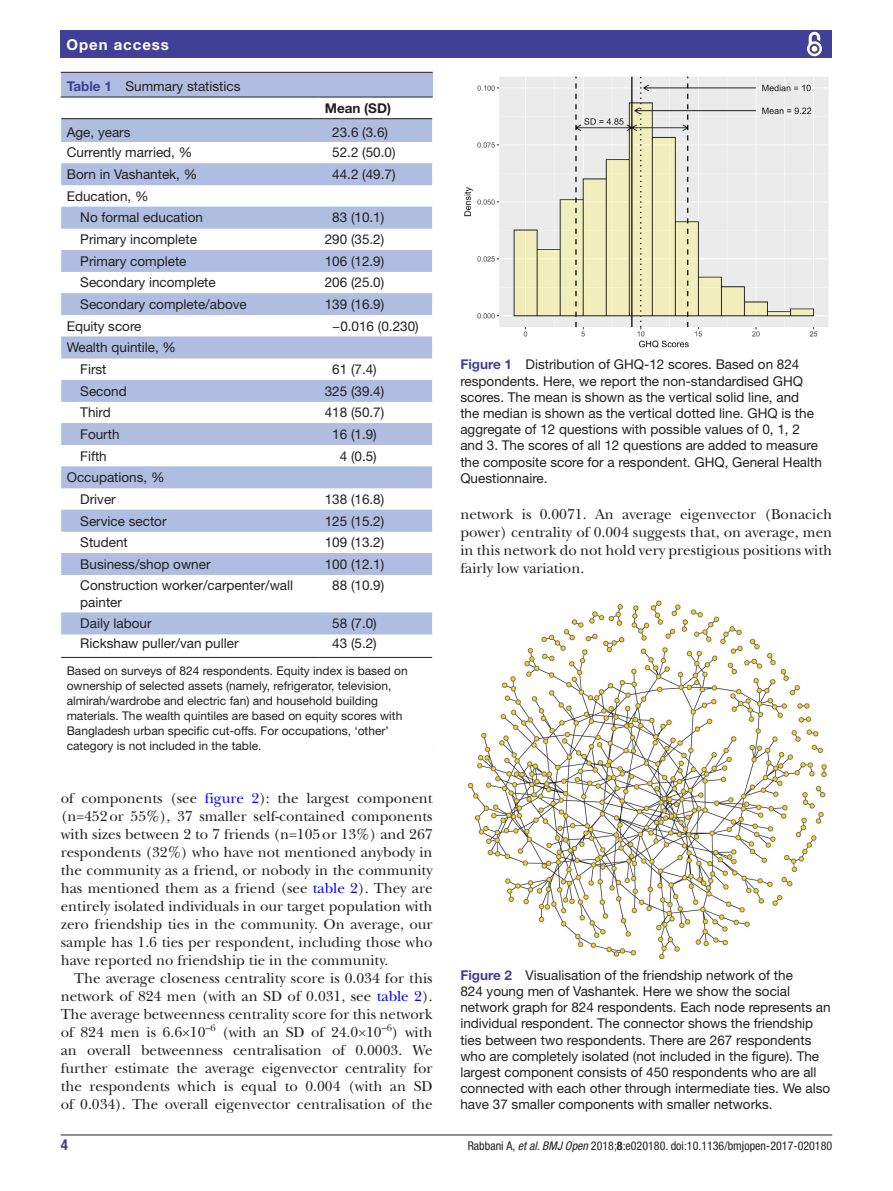
<style>
.page{position:relative;width:893px;height:1191px;background:#fff}
.page>*{position:absolute;margin:0;border:0;box-sizing:border-box;transform-origin:0 0}
.t1{font:15px/18px "New Baskerville";color:#231f20;text-align:justify}
.t2{font:700 15px "Helvetica Neue LT Std";letter-spacing:.065em;color:#fff}
.t3{font:700 condensed 15px "Helvetica Neue LT Std";color:#414099}
.t4{font:13.5px/16.2px "Helvetica Neue LT Std";color:#231f20}
.t5{font:700 13.5px "Helvetica Neue LT Std";color:#231f20}
.t6{font:12px/15px "Helvetica Neue LT Std";color:#231f20}
.t7{font:condensed 12px "Helvetica Neue LT Std";color:#231f20}
.t8{font:9.9px "New Baskerville";color:#231f20}
.s1{font-weight:700;color:#414099}
.s2{color:#00f}
.s3{font-style:italic}
.s4{font-weight:700}
</style>
<div class="page">
<hr style="left:61px;top:1134px;width:771px;height:1px;background:#231f20">
<div style="left:61px;top:31px;width:771px;height:27px;background:#414099"></div>
<svg style="left:807px;top:31px;width:15px;height:26px"></svg>
<img style="left:467px;top:600px;width:360px;height:360px">
<div style="left:61px;top:73px;width:372px;height:677px;background:#afbde1"></div>
<hr style="left:61px;top:72px;width:372px;height:1px;background:#231f20">
<div style="left:61px;top:98px;width:371px;height:652px;background:#fff"></div>
<svg style="left:61px;top:119px;width:371px;height:515px"></svg>
<hr style="left:61px;top:97px;width:258px;height:1px;background:#231f20">
<hr style="left:61px;top:118px;width:258px;height:1px;background:#231f20">
<hr style="left:319px;top:97px;width:114px;height:1px;background:#231f20">
<hr style="left:319px;top:118px;width:113px;height:1px;background:#231f20">
<hr style="left:61px;top:657px;width:258px;height:1px;background:#231f20">
<hr style="left:319px;top:657px;width:113px;height:1px;background:#231f20">
<svg style="left:432px;top:97px;width:1px;height:478px"></svg>
<hr style="left:432px;top:575px;width:1px;height:37px;background:#fff">
<svg style="left:432px;top:612px;width:1px;height:45px"></svg>
<hr style="left:432px;top:657px;width:1px;height:93px;background:#fff">
<hr style="left:67px;top:749px;width:366px;height:2px;background:#fff">
<img style="left:464px;top:76px;width:365px;height:272px">
<p class="t2" style="left:66px;top:35px;width:104px">Open access</p>
<p class="t4" style="left:67px;top:78px;width:175px"><span class="s1">Table 1</span> Summary statistics</p>
<p class="t5" style="left:325px;top:99px;width:68px">Mean (SD)</p>
<p class="t4" style="left:67px;top:124px;width:65px">Age, years</p>
<p class="t4" style="left:332px;top:124px;width:57px">23.6 (3.6)</p>
<p class="t4" style="left:67px;top:144px;width:127px">Currently married, %</p>
<p class="t4" style="left:332px;top:144px;width:65px">52.2 (50.0)</p>
<p class="t4" style="left:67px;top:166px;width:132px">Born in Vashantek, %</p>
<p class="t4" style="left:332px;top:166px;width:65px">44.2 (49.7)</p>
<p class="t4" style="left:80px;top:185px;width:124px;line-height:21.6px;text-indent:-14px">Education, %<br>No formal education</p>
<p class="t4" style="left:332px;top:209px;width:54px">83 (10.1)</p>
<p class="t4" style="left:80px;top:231px;width:118px">Primary incomplete</p>
<p class="t4" style="left:325px;top:231px;width:61px">290 (35.2)</p>
<p class="t4" style="left:80px;top:253px;width:108px">Primary complete</p>
<p class="t4" style="left:325px;top:253px;width:61px">106 (12.9)</p>
<p class="t4" style="left:80px;top:274px;width:137px">Secondary incomplete</p>
<p class="t4" style="left:325px;top:274px;width:61px">206 (25.0)</p>
<p class="t4" style="left:80px;top:296px;width:168px">Secondary complete/above</p>
<p class="t4" style="left:325px;top:296px;width:61px">139 (16.9)</p>
<p class="t4" style="left:67px;top:317px;width:76px">Equity score</p>
<p class="t4" style="left:332px;top:317px;width:88px">−0.016 (0.230)</p>
<p class="t4" style="left:80px;top:336px;width:97px;line-height:21.6px;text-indent:-14px">Wealth quintile, %<br>First</p>
<p class="t4" style="left:332px;top:361px;width:46px">61 (7.4)</p>
<p class="t4" style="left:80px;top:382px;width:48px">Second</p>
<p class="t4" style="left:325px;top:382px;width:61px">325 (39.4)</p>
<p class="t4" style="left:80px;top:404px;width:32px">Third</p>
<p class="t4" style="left:325px;top:404px;width:61px">418 (50.7)</p>
<p class="t4" style="left:80px;top:426px;width:41px">Fourth</p>
<p class="t4" style="left:332px;top:426px;width:46px">16 (1.9)</p>
<p class="t4" style="left:80px;top:447px;width:28px">Fifth</p>
<p class="t4" style="left:340px;top:447px;width:39px">4 (0.5)</p>
<p class="t4" style="left:80px;top:466px;width:86px;line-height:21.6px;text-indent:-14px">Occupations, %<br>Driver</p>
<p class="t4" style="left:325px;top:491px;width:61px">138 (16.8)</p>
<p class="t4" style="left:80px;top:512px;width:88px">Service sector</p>
<p class="t4" style="left:325px;top:512px;width:61px">125 (15.2)</p>
<p class="t4" style="left:80px;top:534px;width:49px">Student</p>
<p class="t4" style="left:325px;top:534px;width:61px">109 (13.2)</p>
<p class="t4" style="left:80px;top:556px;width:132px">Business/shop owner</p>
<p class="t4" style="left:325px;top:556px;width:61px">100 (12.1)</p>
<p class="t4" style="left:80px;top:577px;width:214px">Construction worker/carpenter/wall painter</p>
<p class="t4" style="left:332px;top:577px;width:54px">88 (10.9)</p>
<p class="t4" style="left:80px;top:615px;width:73px">Daily labour</p>
<p class="t4" style="left:332px;top:615px;width:46px">58 (7.0)</p>
<p class="t4" style="left:80px;top:635px;width:160px">Rickshaw puller/van puller</p>
<p class="t4" style="left:332px;top:635px;width:46px">43 (5.2)</p>
<p class="t6" style="left:67px;top:663px;width:342px">Based on surveys of 824 respondents. Equity index is based on ownership of selected assets (namely, refrigerator, television, almirah/wardrobe and electric fan) and household building materials. The wealth quintiles are based on equity scores with Bangladesh urban specific cut-offs. For occupations, ‘other’ category is not included in the table.</p>
<p class="t1" style="left:61px;top:789px;width:373px">of components (see <span class="s2">figure 2</span>): the largest component (n=452or 55%), 37 smaller self-contained components with sizes between 2 to 7 friends (n=105or 13%) and 267 respondents (32%) who have not mentioned anybody in the community as a friend, or nobody in the community has mentioned them as a friend (see <span class="s2">table 2</span>). They are entirely isolated individuals in our target population with zero friendship ties in the community. On average, our sample has 1.6 ties per respondent, including those who have reported no friendship tie in the community.</p>
<p class="t1" style="left:61px;top:969px;width:373px;text-indent:14px">The average closeness centrality score is 0.034 for this network of 824 men (with an SD of 0.031, see <span class="s2">table 2</span>).<br>The average betweenness centrality score for this network of 824 men is 6.6×10<sup>–6</sup> (with an SD of 24.0×10</p>
<p class="t8" style="left:382px;top:1021px;width:12px">–6</p>
<p class="t1" style="left:61px;top:1023px;width:373px;text-indent:331px">) with an overall betweenness centralisation of 0.0003. We further estimate the average eigenvector centrality for the respondents which is equal to 0.004 (with an SD of 0.034). The overall eigenvector centralisation of the</p>
<p class="t4" style="left:460px;top:356px;width:363px"><span class="s1">Figure 1</span> Distribution of GHQ-12 scores. Based on 824 respondents. Here, we report the non-standardised GHQ scores. The mean is shown as the vertical solid line, and<br>the median is shown as the vertical dotted line. GHQ is the aggregate of 12 questions with possible values of 0, 1, 2 and 3. The scores of all 12 questions are added to measure the composite score for a respondent. GHQ, General Health Questionnaire.</p>
<p class="t1" style="left:460px;top:505px;width:373px">network is 0.0071. An average eigenvector (Bonacich power) centrality of 0.004 suggests that, on average, men in this network do not hold very prestigious positions with fairly low variation.</p>
<p class="t4" style="left:460px;top:966px;width:372px"><span class="s1">Figure 2</span> Visualisation of the friendship network of the<br>824 young men of Vashantek. Here we show the social network graph for 824 respondents. Each node represents an individual respondent. The connector shows the friendship ties between two respondents. There are 267 respondents who are completely isolated (not included in the figure). The largest component consists of 450 respondents who are all connected with each other through intermediate ties. We also have 37 smaller components with smaller networks.</p>
<p class="t3" style="left:61px;top:1135px;width:9px">4</p>
<p class="t7" style="left:468px;top:1138px;width:366px">Rabbani A, <span class="s3">et al</span>. <span class="s3">BMJ Open</span> 2018;<span class="s4">8</span>:e020180. doi:10.1136/bmjopen-2017-020180</p>
</div>
